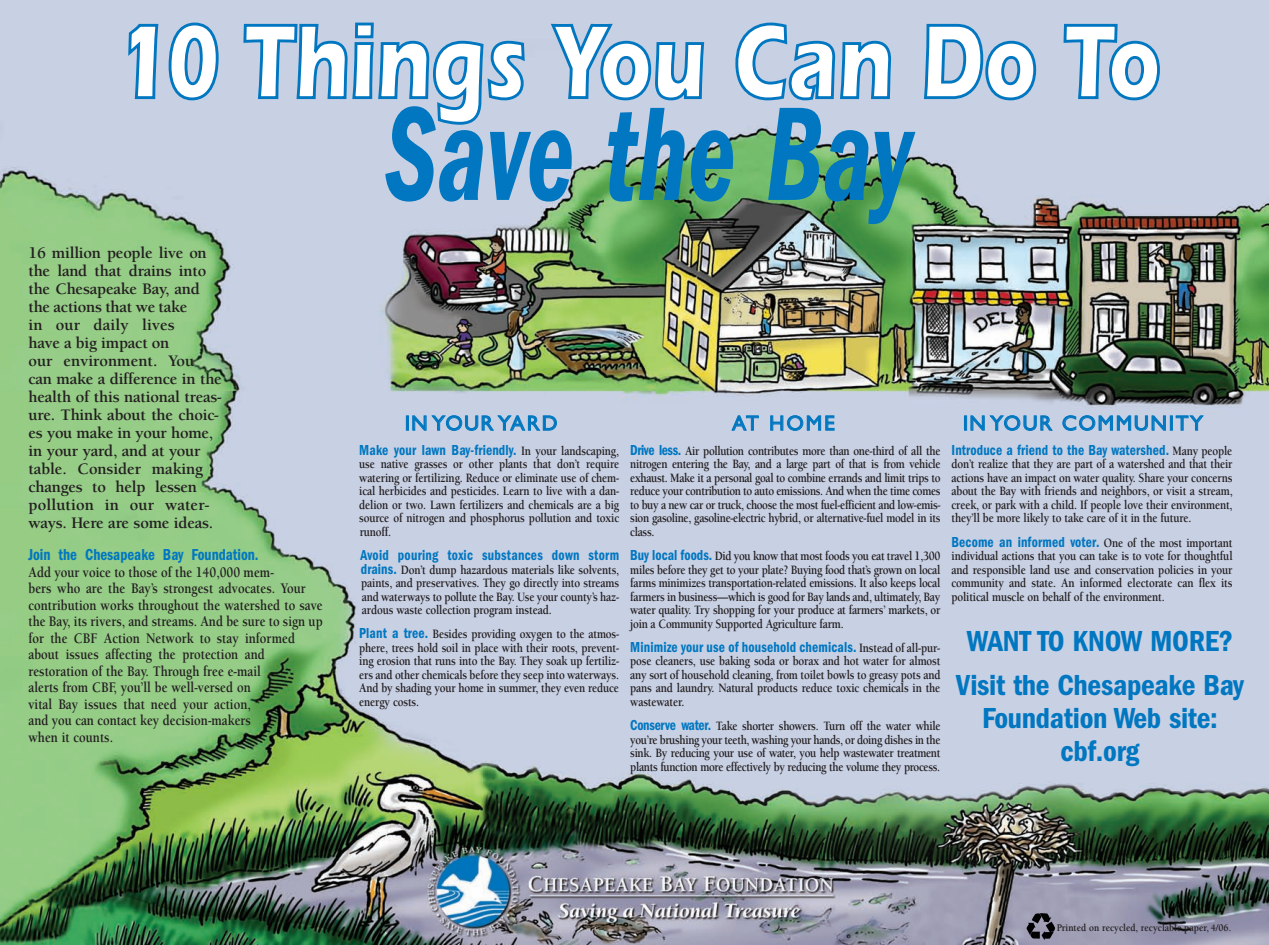
<style>
.page{position:relative;width:1269px;height:945px;background:#fff}
.page>*{position:absolute;margin:0;border:0;box-sizing:border-box;transform-origin:0 0}
.t1{font:italic 600 condensed 138px "Franklin Gothic";letter-spacing:.01em;color:#0077c0;scale:.75 1}
.t2{font:600 condensed 30px/43.8px "Franklin Gothic";letter-spacing:-.01em;color:#0077c0;text-align:center}
.t3{font:21px "Gill Sans";letter-spacing:.085em;color:#0077c0}
.t4{font:700 16.5px/18px "Berkeley";letter-spacing:-.015em;color:#231f20}
.t5{font:600 condensed 16.5px "Franklin Gothic";color:#0077c0;scale:.9 1}
.t6{font:700 15px/16.5px "Berkeley";color:#231f20;scale:.85 1}
.t7{font:600 condensed 15px "Franklin Gothic";letter-spacing:.01em;color:#0077c0;scale:.9 1}
.t8{font:700 13.2px/13.5px "Berkeley";letter-spacing:-.015em;color:#231f20;text-align:justify;scale:.85 1}
.t9{font:700 10.5px "Berkeley";color:#231f20;scale:.9 1}
.s1{font-family:"Berkeley";font-weight:700;font-stretch:normal;font-size:13.2px;color:#231f20}
.s2{font-family:"Franklin Gothic";font-weight:600;font-stretch:condensed;font-size:15px;color:#0077c0}
</style>
<div class="page">
<img style="left:0;top:0;width:1269px;height:945px">
<svg style="left:128px;top:23px;width:32px;height:77px"></svg>
<svg style="left:167px;top:23px;width:53px;height:79px"></svg>
<svg style="left:242px;top:23px;width:285px;height:102px"></svg>
<svg style="left:549px;top:23px;width:157px;height:79px"></svg>
<svg style="left:734px;top:23px;width:159px;height:79px"></svg>
<svg style="left:922px;top:23px;width:116px;height:79px"></svg>
<svg style="left:1062px;top:23px;width:98px;height:79px"></svg>
<svg style="left:1026px;top:913px;width:29px;height:27px"></svg>
<p class="t4" style="left:28px;top:245px;width:195px">16 million people live on the land that drains into the Chesapeake Bay, and the actions that we take<br>in our daily lives<br>have a big impact on<br>our environment. You can make a difference in the health of this national treas&shy;ure. Think about the choic&shy;es you make in your home, in your yard, and at your table. Consider making changes to help lessen pollution in our water&shy;ways. Here are some ideas.</p>
<p class="t5" style="left:28px;top:549px;width:257px">Join the Chesapeake Bay Foundation.</p>
<p class="t6" style="left:28px;top:565px;width:348px">Add your voice to those of the 140,000 mem-<br>bers who are the Bay’s strongest advocates. Your contribution works throughout the watershed to save the Bay, its rivers, and streams. And be sure to sign up for the CBF Action Network to stay informed about issues affecting the protection and restoration of the Bay. Through free e-mail<br>alerts from CBF, you’ll be well-versed on<br>vital Bay issues that need your action,<br>and you can contact key decision-makers<br>when it counts.</p>
<h1 class="t1" style="left:384px;top:103px;width:704px">Save the Bay</h1>
<h3 class="t3" style="left:405px;top:415px;width:154px">IN YOUR YARD</h3>
<h3 class="t3" style="left:732px;top:415px;width:104px">AT HOME</h3>
<h3 class="t3" style="left:963px;top:415px;width:241px">IN YOUR COMMUNITY</h3>
<p class="t7" style="left:359px;top:445px;width:290px">Make your lawn Bay-friendly. <span class="s1">In your landscaping,</span></p>
<p class="t8" style="left:359px;top:458px;width:307px">use native grasses or other plants that don’t require watering or fertilizing. Reduce or eliminate use of chem&shy;ical herbicides and pesticides. Learn to live with a dan&shy;delion or two. Lawn fertilizers and chemicals are a big source of nitrogen and phosphorus pollution and toxic runoff.</p>
<p class="t7" style="left:360px;top:550px;width:289px">Avoid pouring toxic substances down storm</p>
<p class="t8" style="left:361px;top:564px;width:306px"><span class="s2">drains.</span> Don’t dump hazardous materials like solvents, paints, and preservatives. They go directly into streams and waterways to pollute the Bay. Use your county’s haz&shy;ardous waste collection program instead.</p>
<p class="t8" style="left:359px;top:629px;width:307px"><span class="s2">Plant a tree.</span> Besides providing oxygen to the atmos&shy;phere, trees hold soil in place with their roots, prevent&shy;ing erosion that runs into the Bay. They soak up fertiliz&shy;ers and other chemicals before they seep into waterways.<br>And by shading your home in summer, they even reduce energy costs.</p>
<p class="t8" style="left:630px;top:445px;width:367px"><span class="s2">Drive less.</span> Air pollution contributes more than one-third of all the nitrogen entering the Bay, and a large part of that is from vehicle exhaust. Make it a personal goal to combine errands and limit trips to reduce your contribution to auto emissions. And when the time comes to buy a new car or truck, choose the most fuel-efficient and low-emis&shy;sion gasoline, gasoline-electric hybrid, or alternative-fuel model in its class.</p>
<p class="t8" style="left:630px;top:550px;width:366px"><span class="s2">Buy local foods.</span> Did you know that most foods you eat travel 1,300 miles before they get to your plate? Buying food that’s grown on local farms minimizes transportation-related emissions. It also keeps local farmers in business—which is good for Bay lands and, ultimately, Bay water quality. Try shopping for your produce at farmers’ markets, or join a Community Supported Agriculture farm.</p>
<p class="t7" style="left:630px;top:642px;width:346px">Minimize your use of household chemicals. <span class="s1">Instead of all-pur-</span></p>
<p class="t8" style="left:630px;top:656px;width:367px">pose cleaners, use baking soda or borax and hot water for almost any sort of household cleaning, from toilet bowls to greasy pots and pans and laundry. Natural products reduce toxic chemicals in the wastewater.</p>
<p class="t8" style="left:630px;top:720px;width:367px"><span class="s2">Conserve water.</span> Take shorter showers. Turn off the water while you’re brushing your teeth, washing your hands, or doing dishes in the sink. By reducing your use of water, you help wastewater treatment plants function more effectively by reducing the volume they process.</p>
<p class="t7" style="left:952px;top:445px;width:314px">Introduce a friend to the Bay watershed. <span class="s1">Many people</span></p>
<p class="t8" style="left:952px;top:458px;width:332px">don’t realize that they are part of a watershed and that their actions have an impact on water quality. Share your concerns about the Bay with friends and neighbors, or visit a stream, creek, or park with a child. If people love their environment, they’ll be more likely to take care of it in the future.</p>
<p class="t7" style="left:952px;top:536px;width:314px">Become an informed voter. <span class="s1">One of the most important</span></p>
<p class="t8" style="left:952px;top:550px;width:332px">individual actions that you can take is to vote for thoughtful and responsible land use and conservation policies in your community and state. An informed electorate can flex its political muscle on behalf of the environment.</p>
<h2 class="t2" style="left:956px;top:622px;width:289px">WANT TO KNOW MORE?<br>Visit the Chesapeake Bay</h2>
<h2 class="t2" style="left:982px;top:704px;width:237px;line-height:33px">Foundation Web site: cbf.org</h2>
<p class="t9" style="left:1057px;top:923px;width:195px">Printed on recycled, recyclable paper, 4/06.</p>
</div>
